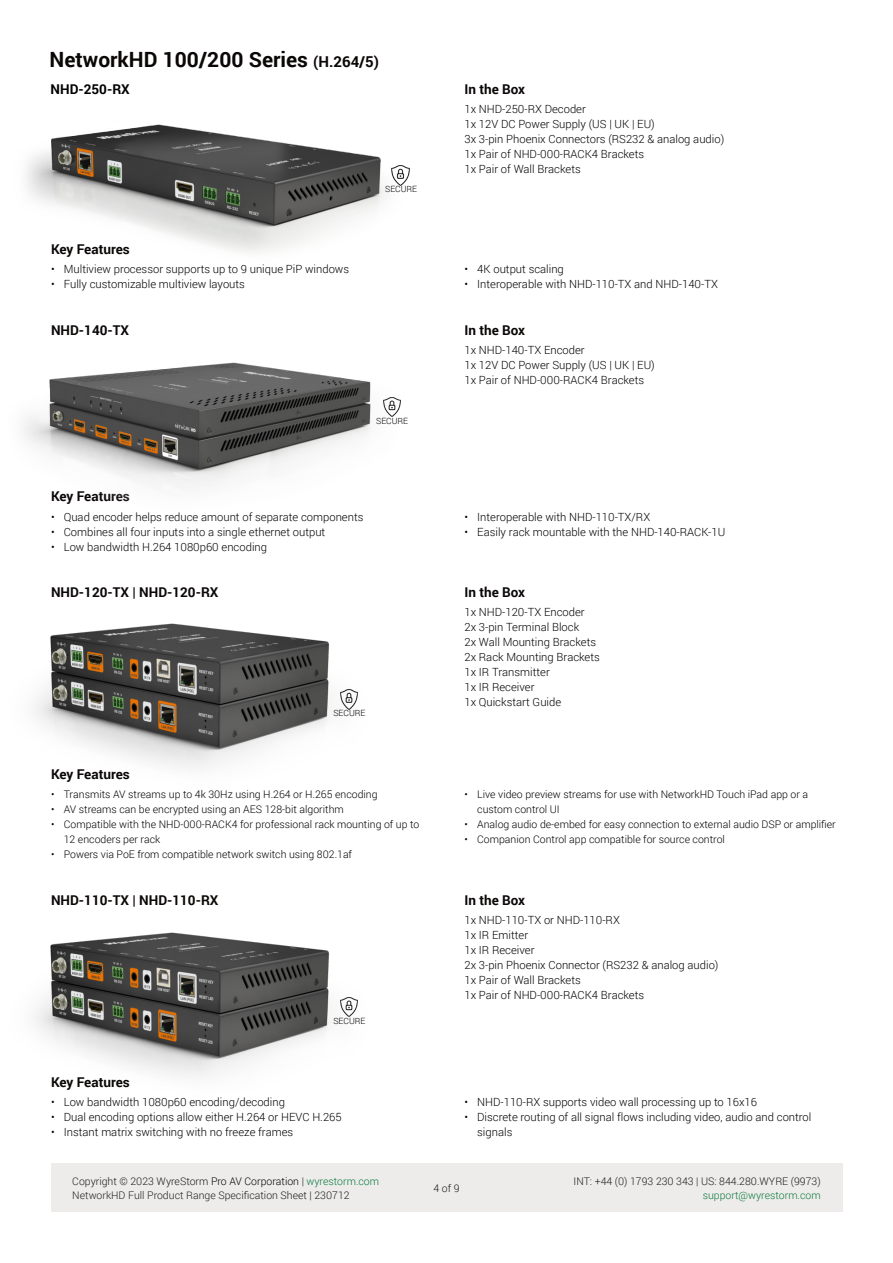
<style>
.page{position:relative;width:893px;height:1263px;background:#fff}
.page>*{position:absolute;margin:0;border:0;box-sizing:border-box;transform-origin:0 0}
.t1{font:700 21px "Roboto";color:#0a0706}
.t2{font:700 13.5px "Roboto";color:#0a0706}
.t3{font:700 13.5px "Roboto";color:#000}
.t4{font:300 11.25px/15px "Roboto";color:#000}
.t5{font:300 10.5px/15px "Roboto";color:#000}
.t6{font:300 10.5px/13.5px "Roboto";color:#1e1c1a}
.t7{font:300 10.5px "Roboto";color:#0b7a3d}
.t8{font:300 8.55px "Roboto";color:#000}
.s1{font-size:15px}
.s2{color:#000}
.s3{color:#077a3d}
.s4{color:#221e1f}
</style>
<div class="page">
<div style="left:51px;top:1164px;width:791px;height:48px;background:#eeeceb"></div>
<img style="left:26px;top:124px;width:378px;height:128px">
<img style="left:392px;top:166px;width:17px;height:19px">
<img style="left:23px;top:362px;width:378px;height:125px">
<img style="left:383px;top:397px;width:17px;height:20px">
<img style="left:35px;top:623px;width:323px;height:145px">
<img style="left:35px;top:932px;width:296px;height:145px">
<img style="left:340px;top:997px;width:18px;height:20px">
<h1 class="t1" style="left:50px;top:45px;width:331px">NetworkHD 100/200 Series <span class="s1">(H.264/5)</span></h1>
<p class="t3" style="left:51px;top:79px;width:81px">NHD-250-RX</p>
<p class="t2" style="left:51px;top:240px;width:80px">Key Features</p>
<p class="t4" style="left:51px;top:261px;width:300px">• Multiview processor supports up to 9 unique PiP windows</p>
<p class="t4" style="left:51px;top:276px;width:195px">• Fully customizable multiview layouts</p>
<p class="t2" style="left:51px;top:320px;width:80px">NHD-140-TX</p>
<p class="t8" style="left:385px;top:183px;width:34px">SECURE</p>
<p class="t8" style="left:376px;top:415px;width:34px">SECURE</p>
<p class="t2" style="left:51px;top:487px;width:80px">Key Features</p>
<p class="t4" style="left:51px;top:509px;width:314px">• Quad encoder helps reduce amount of separate components</p>
<p class="t4" style="left:51px;top:524px;width:276px">• Combines all four inputs into a single ethernet output</p>
<p class="t4" style="left:51px;top:539px;width:218px">• Low bandwidth H.264 1080p60 encoding</p>
<p class="t2" style="left:51px;top:583px;width:169px">NHD-120-TX | NHD-120-RX</p>
<p class="t2" style="left:51px;top:765px;width:80px">Key Features</p>
<p class="t8" style="left:333px;top:707px;width:34px">SECURE</p>
<p class="t5" style="left:51px;top:786px;width:328px">• Transmits AV streams up to 4k 30Hz using H.264 or H.265 encoding</p>
<p class="t5" style="left:51px;top:801px;width:294px">• AV streams can be encrypted using an AES 128-bit algorithm</p>
<p class="t5" style="left:64px;top:816px;width:357px;text-indent:-13px">• Compatible with the NHD-000-RACK4 for professional rack mounting of up to<br>12 encoders per rack</p>
<p class="t5" style="left:51px;top:846px;width:303px">• Powers via PoE from compatible network switch using 802.1af</p>
<p class="t2" style="left:51px;top:890px;width:169px">NHD-110-TX | NHD-110-RX</p>
<p class="t2" style="left:51px;top:1073px;width:80px">Key Features</p>
<p class="t8" style="left:333px;top:1015px;width:34px">SECURE</p>
<p class="t4" style="left:51px;top:1094px;width:235px">• Low bandwidth 1080p60 encoding/decoding</p>
<p class="t4" style="left:51px;top:1109px;width:292px">• Dual encoding options allow either H.264 or HEVC H.265</p>
<p class="t4" style="left:51px;top:1124px;width:244px">• Instant matrix switching with no freeze frames</p>
<p class="t2" style="left:464px;top:79px;width:62px">In the Box</p>
<p class="t4" style="left:464px;top:101px;width:261px">1x NHD-250-RX Decoder<br>1x 12V DC Power Supply (US | UK | EU)<br>3x 3-pin Phoenix Connectors (RS232 &amp; analog audio)<br>1x Pair of NHD-000-RACK4 Brackets<br>1x Pair of Wall Brackets</p>
<p class="t4" style="left:464px;top:261px;width:101px">• 4K output scaling</p>
<p class="t4" style="left:464px;top:276px;width:255px">• Interoperable with NHD-110-TX and NHD-140-TX</p>
<p class="t2" style="left:464px;top:321px;width:62px">In the Box</p>
<p class="t4" style="left:464px;top:342px;width:192px">1x NHD-140-TX Encoder<br>1x 12V DC Power Supply (US | UK | EU)<br>1x Pair of NHD-000-RACK4 Brackets</p>
<p class="t4" style="left:464px;top:509px;width:187px">• Interoperable with NHD-110-TX/RX</p>
<p class="t4" style="left:464px;top:524px;width:262px">• Easily rack mountable with the NHD-140-RACK-1U</p>
<p class="t2" style="left:464px;top:583px;width:62px">In the Box</p>
<p class="t4" style="left:464px;top:604px;width:137px">1x NHD-120-TX Encoder<br>2x 3-pin Terminal Block<br>2x Wall Mounting Brackets<br>2x Rack Mounting Brackets<br>1x IR Transmitter<br>1x IR Receiver<br>1x Quickstart Guide</p>
<p class="t5" style="left:477px;top:786px;width:332px;text-indent:-13px">• Live video preview streams for use with NetworkHD Touch iPad app or a custom control UI</p>
<p class="t5" style="left:464px;top:816px;width:373px">• Analog audio de-embed for easy connection to external audio DSP or amplifier</p>
<p class="t5" style="left:464px;top:831px;width:262px">• Companion Control app compatible for source control</p>
<p class="t2" style="left:464px;top:890px;width:62px">In the Box</p>
<p class="t4" style="left:464px;top:912px;width:256px">1x NHD-110-TX or NHD-110-RX<br>1x IR Emitter<br>1x IR Receiver<br>2x 3-pin Phoenix Connector (RS232 &amp; analog audio)<br>1x Pair of Wall Brackets<br>1x Pair of NHD-000-RACK4 Brackets</p>
<p class="t4" style="left:464px;top:1094px;width:294px">• NHD-110-RX supports video wall processing up to 16x16</p>
<p class="t4" style="left:477px;top:1109px;width:336px;text-indent:-13px">• Discrete routing of all signal flows including video, audio and control signals</p>
<p class="t6" style="left:72px;top:1174px;width:308px">Copyright © 2023 WyreStorm <span class="s2">Pro AV Corporation</span> | <span class="s3">wyrestorm.com<br></span><span class="s4">NetworkHD Full Product Range</span> Specification Sheet | 230712</p>
<p class="t6" style="left:574px;top:1174px;width:249px">INT: +44 (0) 1793 230 343 | US: 844.280.WYRE (9973)</p>
<p class="t6" style="left:433px;top:1181px;width:28px">4 of 9</p>
<p class="t7" style="left:703px;top:1187px;width:120px">support@wyrestorm.com</p>
</div>
